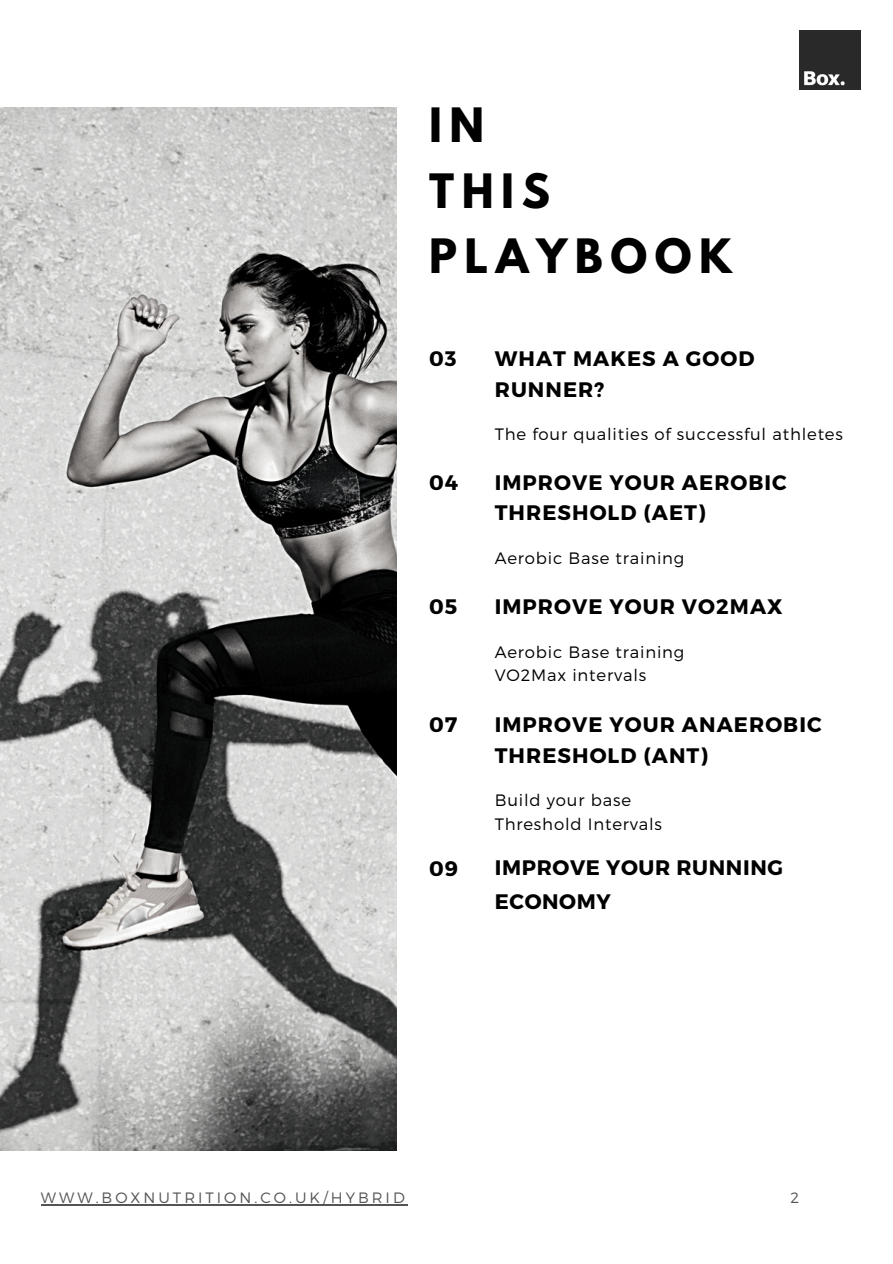
<style>
.page{position:relative;width:893px;height:1264px;background:#fff}
.page>*{position:absolute;margin:0;border:0;box-sizing:border-box;transform-origin:0 0}
.t1{font:700 42px/65.2px "League Spartan";letter-spacing:.18em;color:#000}
.t2{font:700 21px/30.3px "Montserrat";letter-spacing:.05em;color:#000}
.t3{font:700 21px/33.8px "Montserrat";letter-spacing:.03em;color:#000}
.t4{font:300 16.5px/23.5px "Montserrat";letter-spacing:.05em;color:#000}
.t5{font:300 15px "Montserrat";letter-spacing:.2em;color:#545454}
</style>
<div class="page">
<img style="left:0;top:107px;width:397px;height:1043px">
<img style="left:799px;top:30px;width:61px;height:60px">
<hr style="left:41px;top:1204px;width:367px;height:1px;background:#545454">
<h1 class="t1" style="left:429px;top:98px;width:304px">IN<br>THIS<br>PLAYBOOK</h1>
<p class="t2" style="left:429px;top:342px;width:29px">03</p>
<p class="t2" style="left:429px;top:466px;width:31px">04</p>
<p class="t2" style="left:429px;top:590px;width:30px">05</p>
<p class="t2" style="left:429px;top:708px;width:30px">07</p>
<p class="t2" style="left:429px;top:852px;width:31px">09</p>
<p class="t2" style="left:494px;top:342px;width:261px">WHAT MAKES A GOOD<br>RUNNER?</p>
<p class="t4" style="left:494px;top:422px;width:349px">The four qualities of successful athletes</p>
<p class="t2" style="left:494px;top:466px;width:293px">IMPROVE YOUR AEROBIC<br>THRESHOLD (AET)</p>
<p class="t4" style="left:494px;top:545px;width:191px">Aerobic Base training</p>
<p class="t2" style="left:494px;top:590px;width:289px">IMPROVE YOUR VO2MAX</p>
<p class="t4" style="left:494px;top:639px;width:191px">Aerobic Base training<br>VO2Max intervals</p>
<p class="t2" style="left:494px;top:708px;width:328px">IMPROVE YOUR ANAEROBIC<br>THRESHOLD (ANT)</p>
<p class="t4" style="left:494px;top:787px;width:169px">Build your base<br>Threshold Intervals</p>
<p class="t3" style="left:494px;top:849px;width:290px">IMPROVE YOUR RUNNING<br>ECONOMY</p>
<p class="t5" style="left:41px;top:1187px;width:365px">WWW.BOXNUTRITION.CO.UK/HYBRID</p>
<p class="t5" style="left:790px;top:1187px;width:10px">2</p>
</div>
